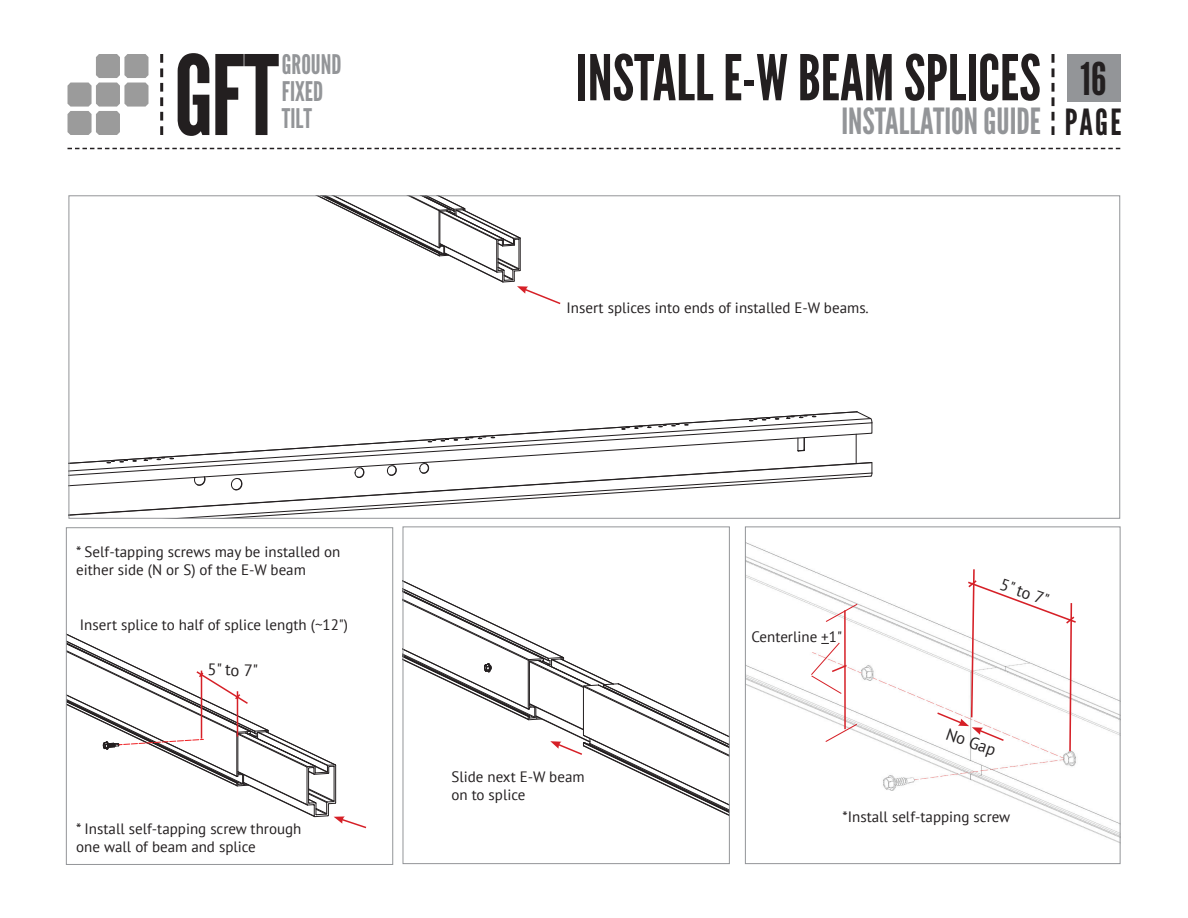
<style>
.page{position:relative;width:1188px;height:918px;background:#fff}
.page>*{position:absolute;margin:0;border:0;box-sizing:border-box;transform-origin:0 0}
.t1{font:110.25px "League Gothic";color:#231f20}
.t2{font:63px "League Gothic";color:#231f20}
.t3{font:45px "League Gothic";color:#231f20}
.t4{font:36px "League Gothic";color:#939598}
.t5{font:27px/27px "League Gothic";color:#939598}
.t6{font:16.5px "PT Sans";color:#231f20}
.t7{font:15px/18px "PT Sans";color:#231f20}
.s1{color:#231f20}
</style>
<div class="page">
<svg style="left:1052px;top:54px;width:2px;height:81px"></svg>
<svg style="left:68px;top:54px;width:81px;height:81px"></svg>
<svg style="left:160px;top:54px;width:3px;height:81px"></svg>
<svg style="left:68px;top:148px;width:1052px;height:1px"></svg>
<svg style="left:71px;top:412px;width:802px;height:105px"></svg>
<img style="left:747px;top:543px;width:371px;height:300px">
<div style="left:745px;top:526px;width:375px;height:338px;border:1px solid #939598"></div>
<div style="left:1067px;top:54px;width:54px;height:48px;background:#939598"></div>
<svg style="left:69px;top:196px;width:493px;height:109px"></svg>
<svg style="left:403px;top:527px;width:326px;height:337px"></svg>
<svg style="left:66px;top:528px;width:302px;height:301px"></svg>
<hr style="left:844px;top:610px;width:2px;height:119px;background:#d62027">
<svg style="left:825px;top:603px;width:34px;height:20px"></svg>
<svg style="left:824px;top:723px;width:34px;height:20px"></svg>
<svg style="left:810px;top:642px;width:38px;height:53px"></svg>
<svg style="left:936px;top:568px;width:142px;height:185px"></svg>
<h1 class="t1" style="left:174px;top:30px;width:106px">GFT</h1>
<h3 class="t5" style="left:282px;top:51px;width:61px">GROUND<br>FIXED<br>TILT</h3>
<p class="t7" style="left:76px;top:543px;width:266px">* Self-tapping screws may be installed on either side (N or S) of the E-W beam</p>
<p class="t7" style="left:80px;top:615px;width:270px">Insert splice to half of splice length (~12")</p>
<p class="t6" style="left:208px;top:659px;width:52px;rotate:1deg">5" to 7"</p>
<p class="t7" style="left:76px;top:819px;width:227px">* Install self-tapping screw through one wall of beam and splice</p>
<h2 class="t2" style="left:576px;top:40px;width:466px">INSTALL E-W BEAM SPLICES</h2>
<h3 class="t3" style="left:1081px;top:52px;width:27px">16</h3>
<h3 class="t4" style="left:841px;top:100px;width:282px">INSTALLATION GUIDE <span class="s1">PAGE</span></h3>
<p class="t7" style="left:567px;top:298px;width:304px">Insert splices into ends of installed E-W beams.</p>
<p class="t7" style="left:451px;top:767px;width:135px">Slide next E-W beam on to splice</p>
<p class="t7" style="left:752px;top:628px;width:92px">Centerline +1"</p>
<p class="t6" style="left:1004px;top:574px;width:52px;rotate:19deg">5" to 7"</p>
<p class="t6" style="left:950px;top:723px;width:53px;rotate:19deg">No Gap</p>
<p class="t7" style="left:843px;top:807px;width:169px">*Install self-tapping screw</p>
</div>
